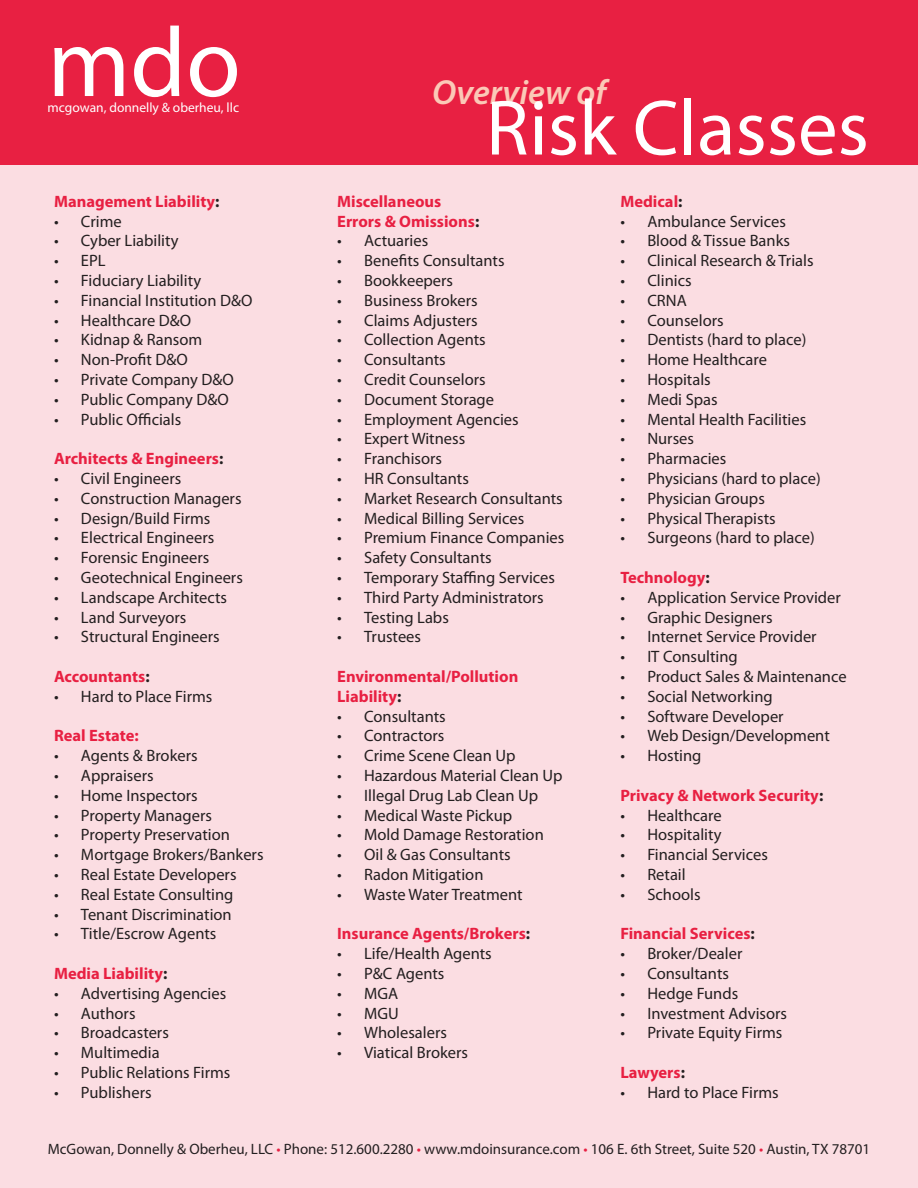
<style>
.page{position:relative;width:918px;height:1188px;background:#fff}
.page>*{position:absolute;margin:0;border:0;box-sizing:border-box;transform-origin:0 0}
.t1{font:99.3px "Myriad Pro";color:#fff}
.t2{font:79.05px "Myriad Pro";color:#fff}
.t3{font:italic 600 34.95px "Myriad Pro";color:#fbc9b7}
.t4{font:16.5px "Myriad Pro";color:#231f20}
.t5{font:700 16.5px/19.8px "Myriad Pro";color:#e82042}
.t6{font:15px "Myriad Pro";color:#231f20}
.t7{font:13.5px "Myriad Pro";color:#fff}
.s1{color:#231f20}
.s2{color:#e82042}
</style>
<div class="page">
<div style="left:0;top:145px;width:918px;height:1043px;background:#fbdde2"></div>
<div style="left:0;top:0;width:918px;height:164px;background:#e82042"></div>
<h1 class="t1" style="left:48px;top:1px;width:195px">mdo</h1>
<p class="t7" style="left:48px;top:99px;width:193px">mcgowan, donnelly &amp; oberheu, llc</p>
<p class="t5" style="left:54px;top:191px;width:167px">Management Liability<span class="s1">:</span></p>
<p class="t4" style="left:54px;top:211px;width:69px">• Crime</p>
<p class="t4" style="left:54px;top:231px;width:126px">• Cyber Liability</p>
<p class="t4" style="left:54px;top:250px;width:53px">• EPL</p>
<p class="t4" style="left:54px;top:270px;width:149px">• Fiduciary Liability</p>
<p class="t4" style="left:54px;top:290px;width:200px">• Financial Institution D&amp;O</p>
<p class="t4" style="left:54px;top:310px;width:139px">• Healthcare D&amp;O</p>
<p class="t4" style="left:54px;top:330px;width:150px">• Kidnap &amp; Ransom</p>
<p class="t4" style="left:54px;top:349px;width:135px">• Non-Profit D&amp;O</p>
<p class="t4" style="left:54px;top:369px;width:181px">• Private Company D&amp;O</p>
<p class="t4" style="left:54px;top:389px;width:176px">• Public Company D&amp;O</p>
<p class="t4" style="left:54px;top:409px;width:129px">• Public Officials</p>
<p class="t5" style="left:54px;top:448px;width:171px">Architects &amp; Engineers<span class="s1">:</span></p>
<p class="t4" style="left:54px;top:468px;width:129px">• Civil Engineers</p>
<p class="t4" style="left:54px;top:488px;width:189px">• Construction Managers</p>
<p class="t4" style="left:54px;top:508px;width:158px">• Design/Build Firms</p>
<p class="t4" style="left:54px;top:528px;width:162px">• Electrical Engineers</p>
<p class="t4" style="left:54px;top:547px;width:157px">• Forensic Engineers</p>
<p class="t4" style="left:54px;top:567px;width:190px">• Geotechnical Engineers</p>
<p class="t4" style="left:54px;top:587px;width:175px">• Landscape Architects</p>
<p class="t4" style="left:54px;top:607px;width:134px">• Land Surveyors</p>
<p class="t4" style="left:54px;top:627px;width:167px">• Structural Engineers</p>
<p class="t5" style="left:54px;top:666px;width:97px">Accountants<span class="s1">:</span></p>
<p class="t4" style="left:54px;top:686px;width:160px">• Hard to Place Firms</p>
<p class="t5" style="left:54px;top:725px;width:86px">Real Estate:</p>
<p class="t4" style="left:54px;top:745px;width:145px">• Agents &amp; Brokers</p>
<p class="t4" style="left:54px;top:765px;width:101px">• Appraisers</p>
<p class="t4" style="left:54px;top:785px;width:145px">• Home Inspectors</p>
<p class="t4" style="left:54px;top:805px;width:159px">• Property Managers</p>
<p class="t4" style="left:54px;top:825px;width:178px">• Property Preservation</p>
<p class="t4" style="left:54px;top:844px;width:211px">• Mortgage Brokers/Bankers</p>
<p class="t4" style="left:54px;top:864px;width:184px">• Real Estate Developers</p>
<p class="t4" style="left:54px;top:884px;width:181px">• Real Estate Consulting</p>
<p class="t4" style="left:54px;top:904px;width:179px">• Tenant Discrimination</p>
<p class="t4" style="left:54px;top:924px;width:164px">• Title/Escrow Agents</p>
<p class="t5" style="left:54px;top:963px;width:115px">Media Liability<span class="s1">:</span></p>
<p class="t4" style="left:54px;top:983px;width:174px">• Advertising Agencies</p>
<p class="t4" style="left:54px;top:1003px;width:83px">• Authors</p>
<p class="t4" style="left:54px;top:1023px;width:116px">• Broadcasters</p>
<p class="t4" style="left:54px;top:1042px;width:107px">• Multimedia</p>
<p class="t4" style="left:54px;top:1062px;width:178px">• Public Relations Firms</p>
<p class="t4" style="left:54px;top:1082px;width:99px">• Publishers</p>
<h3 class="t3" style="left:432px;top:70px;width:176px">Overview of</h3>
<h2 class="t2" style="left:486px;top:79px;width:384px">Risk Classes</h2>
<p class="t5" style="left:337px;top:191px;width:144px">Miscellaneous<br>Errors &amp; Omissions<span class="s1">:</span></p>
<p class="t4" style="left:337px;top:231px;width:93px">• Actuaries</p>
<p class="t4" style="left:337px;top:250px;width:169px">• Benefits Consultants</p>
<p class="t4" style="left:337px;top:270px;width:117px">• Bookkeepers</p>
<p class="t4" style="left:337px;top:290px;width:142px">• Business Brokers</p>
<p class="t4" style="left:337px;top:310px;width:142px">• Claims Adjusters</p>
<p class="t4" style="left:337px;top:330px;width:150px">• Collection Agents</p>
<p class="t4" style="left:337px;top:349px;width:110px">• Consultants</p>
<p class="t4" style="left:337px;top:369px;width:150px">• Credit Counselors</p>
<p class="t4" style="left:337px;top:389px;width:158px">• Document Storage</p>
<p class="t4" style="left:337px;top:409px;width:183px">• Employment Agencies</p>
<p class="t4" style="left:337px;top:429px;width:130px">• Expert Witness</p>
<p class="t4" style="left:337px;top:448px;width:106px">• Franchisors</p>
<p class="t4" style="left:337px;top:468px;width:133px">• HR Consultants</p>
<p class="t4" style="left:337px;top:488px;width:227px">• Market Research Consultants</p>
<p class="t4" style="left:337px;top:508px;width:189px">• Medical Billing Services</p>
<p class="t4" style="left:337px;top:528px;width:229px">• Premium Finance Companies</p>
<p class="t4" style="left:337px;top:547px;width:156px">• Safety Consultants</p>
<p class="t4" style="left:337px;top:567px;width:219px">• Temporary Staffing Services</p>
<p class="t4" style="left:337px;top:587px;width:208px">• Third Party Administrators</p>
<p class="t4" style="left:337px;top:607px;width:113px">• Testing Labs</p>
<p class="t4" style="left:337px;top:627px;width:85px">• Trustees</p>
<p class="t5" style="left:337px;top:666px;width:183px">Environmental/Pollution<br>Liability<span class="s1">:</span></p>
<p class="t4" style="left:337px;top:706px;width:110px">• Consultants</p>
<p class="t4" style="left:337px;top:726px;width:109px">• Contractors</p>
<p class="t4" style="left:337px;top:745px;width:180px">• Crime Scene Clean Up</p>
<p class="t4" style="left:337px;top:765px;width:227px">• Hazardous Material Clean Up</p>
<p class="t4" style="left:337px;top:785px;width:202px">• Illegal Drug Lab Clean Up</p>
<p class="t4" style="left:337px;top:805px;width:177px">• Medical Waste Pickup</p>
<p class="t4" style="left:337px;top:825px;width:208px">• Mold Damage Restoration</p>
<p class="t4" style="left:337px;top:844px;width:175px">• Oil &amp; Gas Consultants</p>
<p class="t4" style="left:337px;top:864px;width:148px">• Radon Mitigation</p>
<p class="t4" style="left:337px;top:884px;width:187px">• Waste Water Treatment</p>
<p class="t5" style="left:337px;top:923px;width:194px">Insurance Agents/Brokers<span class="s1">:</span></p>
<p class="t4" style="left:337px;top:943px;width:156px">• Life/Health Agents</p>
<p class="t4" style="left:337px;top:963px;width:109px">• P&amp;C Agents</p>
<p class="t4" style="left:337px;top:983px;width:63px">• MGA</p>
<p class="t4" style="left:337px;top:1003px;width:63px">• MGU</p>
<p class="t4" style="left:337px;top:1023px;width:111px">• Wholesalers</p>
<p class="t4" style="left:337px;top:1042px;width:132px">• Viatical Brokers</p>
<p class="t5" style="left:620px;top:191px;width:64px">Medical<span class="s1">:</span></p>
<p class="t4" style="left:620px;top:211px;width:167px">• Ambulance Services</p>
<p class="t4" style="left:620px;top:231px;width:171px">• Blood &amp; Tissue Banks</p>
<p class="t4" style="left:620px;top:250px;width:195px">• Clinical Research &amp; Trials</p>
<p class="t4" style="left:620px;top:270px;width:73px">• Clinics</p>
<p class="t4" style="left:620px;top:290px;width:68px">• CRNA</p>
<p class="t4" style="left:620px;top:310px;width:105px">• Counselors</p>
<p class="t4" style="left:620px;top:330px;width:187px">• Dentists (hard to place)</p>
<p class="t4" style="left:620px;top:349px;width:148px">• Home Healthcare</p>
<p class="t4" style="left:620px;top:369px;width:92px">• Hospitals</p>
<p class="t4" style="left:620px;top:389px;width:99px">• Medi Spas</p>
<p class="t4" style="left:620px;top:409px;width:187px">• Mental Health Facilities</p>
<p class="t4" style="left:620px;top:429px;width:75px">• Nurses</p>
<p class="t4" style="left:620px;top:448px;width:108px">• Pharmacies</p>
<p class="t4" style="left:620px;top:468px;width:202px">• Physicians (hard to place)</p>
<p class="t4" style="left:620px;top:488px;width:146px">• Physician Groups</p>
<p class="t4" style="left:620px;top:508px;width:157px">• Physical Therapists</p>
<p class="t4" style="left:620px;top:528px;width:196px">• Surgeons (hard to place)</p>
<p class="t5" style="left:620px;top:567px;width:91px">Technology<span class="s1">:</span></p>
<p class="t4" style="left:620px;top:587px;width:222px">• Application Service Provider</p>
<p class="t4" style="left:620px;top:607px;width:154px">• Graphic Designers</p>
<p class="t4" style="left:620px;top:627px;width:198px">• Internet Service Provider</p>
<p class="t4" style="left:620px;top:646px;width:119px">• IT Consulting</p>
<p class="t4" style="left:620px;top:666px;width:228px">• Product Sales &amp; Maintenance</p>
<p class="t4" style="left:620px;top:686px;width:154px">• Social Networking</p>
<p class="t4" style="left:620px;top:706px;width:165px">• Software Developer</p>
<p class="t4" style="left:620px;top:726px;width:211px">• Web Design/Development</p>
<p class="t4" style="left:620px;top:745px;width:83px">• Hosting</p>
<p class="t5" style="left:620px;top:785px;width:204px">Privacy &amp; Network Security<span class="s1">:</span></p>
<p class="t4" style="left:620px;top:805px;width:103px">• Healthcare</p>
<p class="t4" style="left:620px;top:825px;width:103px">• Hospitality</p>
<p class="t4" style="left:620px;top:844px;width:149px">• Financial Services</p>
<p class="t4" style="left:620px;top:864px;width:67px">• Retail</p>
<p class="t4" style="left:620px;top:884px;width:82px">• Schools</p>
<p class="t5" style="left:620px;top:923px;width:136px">Financial Services<span class="s1">:</span></p>
<p class="t4" style="left:620px;top:943px;width:124px">• Broker/Dealer</p>
<p class="t4" style="left:620px;top:963px;width:110px">• Consultants</p>
<p class="t4" style="left:620px;top:983px;width:119px">• Hedge Funds</p>
<p class="t4" style="left:620px;top:1003px;width:168px">• Investment Advisors</p>
<p class="t4" style="left:620px;top:1023px;width:164px">• Private Equity Firms</p>
<p class="t5" style="left:620px;top:1062px;width:66px">Lawyers<span class="s1">:</span></p>
<p class="t4" style="left:620px;top:1082px;width:160px">• Hard to Place Firms</p>
<p class="t6" style="left:48px;top:1140px;width:824px">McGowan, Donnelly &amp; Oberheu, LLC <span class="s2">•</span> Phone: 512.600.2280 <span class="s2">•</span> www.mdoinsurance.com <span class="s2">•</span> 106 E. 6th Street, Suite 520 <span class="s2">•</span> Austin, TX 78701</p>
</div>
